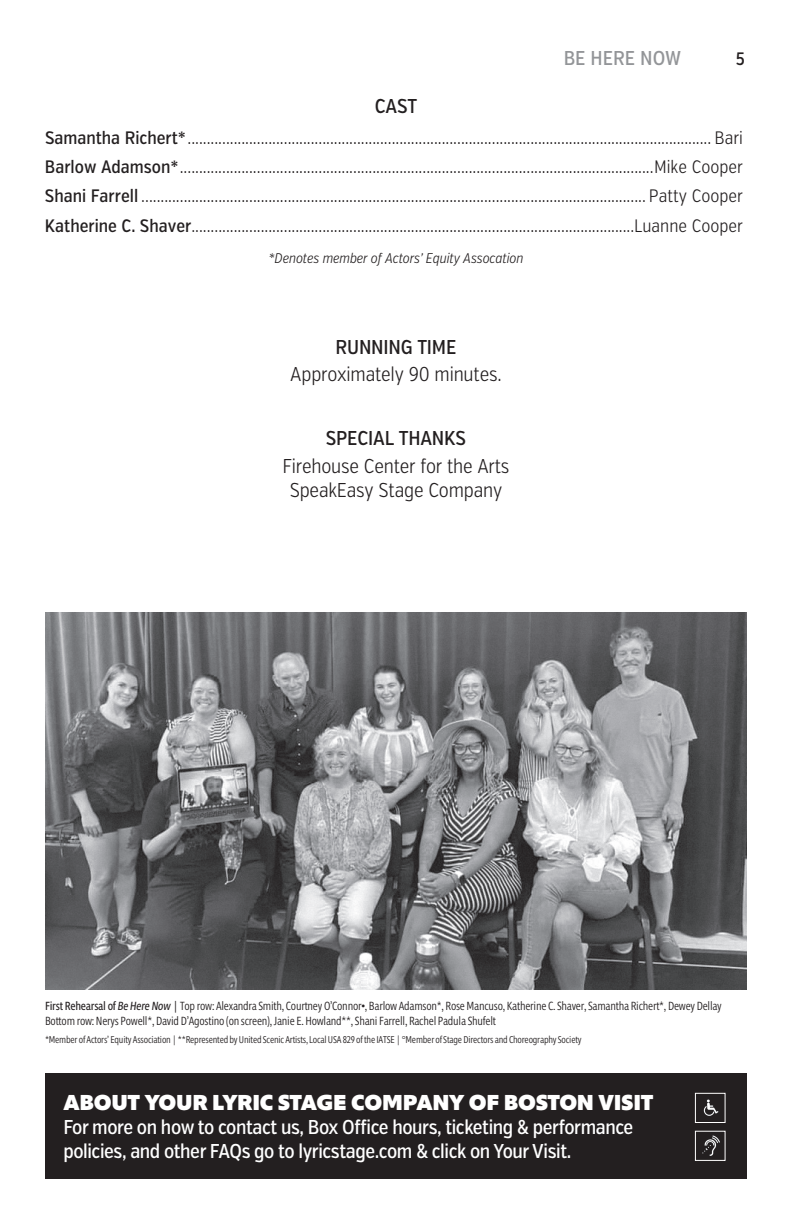
<style>
.page{position:relative;width:792px;height:1224px;background:#fff}
.page>*{position:absolute;margin:0;border:0;box-sizing:border-box;transform-origin:0 0}
.t1{font:900 22px "Morandi";letter-spacing:-.01em;color:#fff}
.t2{font:500 20px/24px "Verb Ex Cond";letter-spacing:-.02em;color:#fff}
.t3{font:300 20px/24px "Verb Ex Cond";letter-spacing:-.01em;color:#231f20;text-align:center}
.t4{font:500 20px "Verb Ex Cond";letter-spacing:-.01em;color:#231f20}
.t5{font:500 20px "Verb Ex Cond";color:#939598}
.t6{font:300 18px/29.2px "Verb Ex Cond";color:#231f20;text-align:justify}
.t7{font:500 18px "Verb Ex Cond";color:#231f20}
.t8{font:italic 300 14px "Verb Ex Cond";letter-spacing:-.01em;color:#231f20}
.t9{font:300 condensed 12px/14.4px "Morandi";letter-spacing:-.02em;color:#231f20}
.t10{font:300 condensed 10px "Morandi";letter-spacing:-.02em;color:#231f20}
.s1{font-weight:500}
.s2{font-weight:400}
.s3{font-weight:400;font-style:italic}
.s4{font-family:"Verb Ex Cond";font-stretch:normal}
</style>
<div class="page">
<img style="left:45px;top:612px;width:702px;height:378px">
<div style="left:45px;top:1074px;width:702px;height:105px;background:#231f20"></div>
<img style="left:703px;top:1099px;width:16px;height:17px">
<div style="left:695px;top:1093px;width:30px;height:30px;border:1px solid #fff"></div>
<img style="left:702px;top:1135px;width:18px;height:21px">
<div style="left:695px;top:1131px;width:30px;height:30px;border:1px solid #fff"></div>
<p class="t5" style="left:564px;top:46px;width:119px">BE HERE NOW</p>
<p class="t7" style="left:736px;top:48px;width:11px">5</p>
<p class="t4" style="left:375px;top:94px;width:44px">CAST</p>
<p class="t6" style="left:45px;top:124px;width:700px"><span class="s1">Samantha Richert*</span>........................................................................................................................................ Bari <span class="s1">Barlow Adamson*</span>...........................................................................................................................Mike Cooper <span class="s1">Shani Farrell</span> ................................................................................................................................... Patty Cooper <span class="s1">Katherine C. Shaver</span>...................................................................................................................Luanne Cooper</p>
<p class="t8" style="left:269px;top:250px;width:256px">*Denotes member of Actors’ Equity Assocation</p>
<p class="t4" style="left:336px;top:335px;width:122px">RUNNING TIME</p>
<p class="t3" style="left:290px;top:363px;width:213px">Approximately 90 minutes.</p>
<p class="t4" style="left:326px;top:427px;width:142px">SPECIAL THANKS</p>
<p class="t3" style="left:283px;top:454px;width:228px">Firehouse Center for the Arts<br>SpeakEasy Stage Company</p>
<p class="t9" style="left:45px;top:998px;width:678px"><span class="s2">First Rehearsal of</span> <span class="s3">Be Here Now |</span> Top row: Alexandra Smith, Courtney O’Connor•, Barlow Adamson*, Rose Mancuso, Katherine C. Shaver, Samantha Richert*, Dewey Dellay<br>Bottom row: Nerys Powell*, David D’Agostino (on screen), Janie E. Howland**, Shani Farrell, Rachel Padula Shufelt</p>
<p class="t10" style="left:45px;top:1032px;width:538px">*Member of Actors’ Equity Association | **Represented by United Scenic Artists, Local USA 829 of the IATSE | <span class="s4">°</span>Member of Stage Directors and Choreography Society</p>
<p class="t1" style="left:63px;top:1086px;width:592px">ABOUT YOUR LYRIC STAGE COMPANY OF BOSTON VISIT</p>
<p class="t2" style="left:63px;top:1116px;width:571px">For more on how to contact us, Box Office hours, ticketing &amp; performance policies, and other FAQs go to lyricstage.com &amp; click on Your Visit.</p>
</div>
